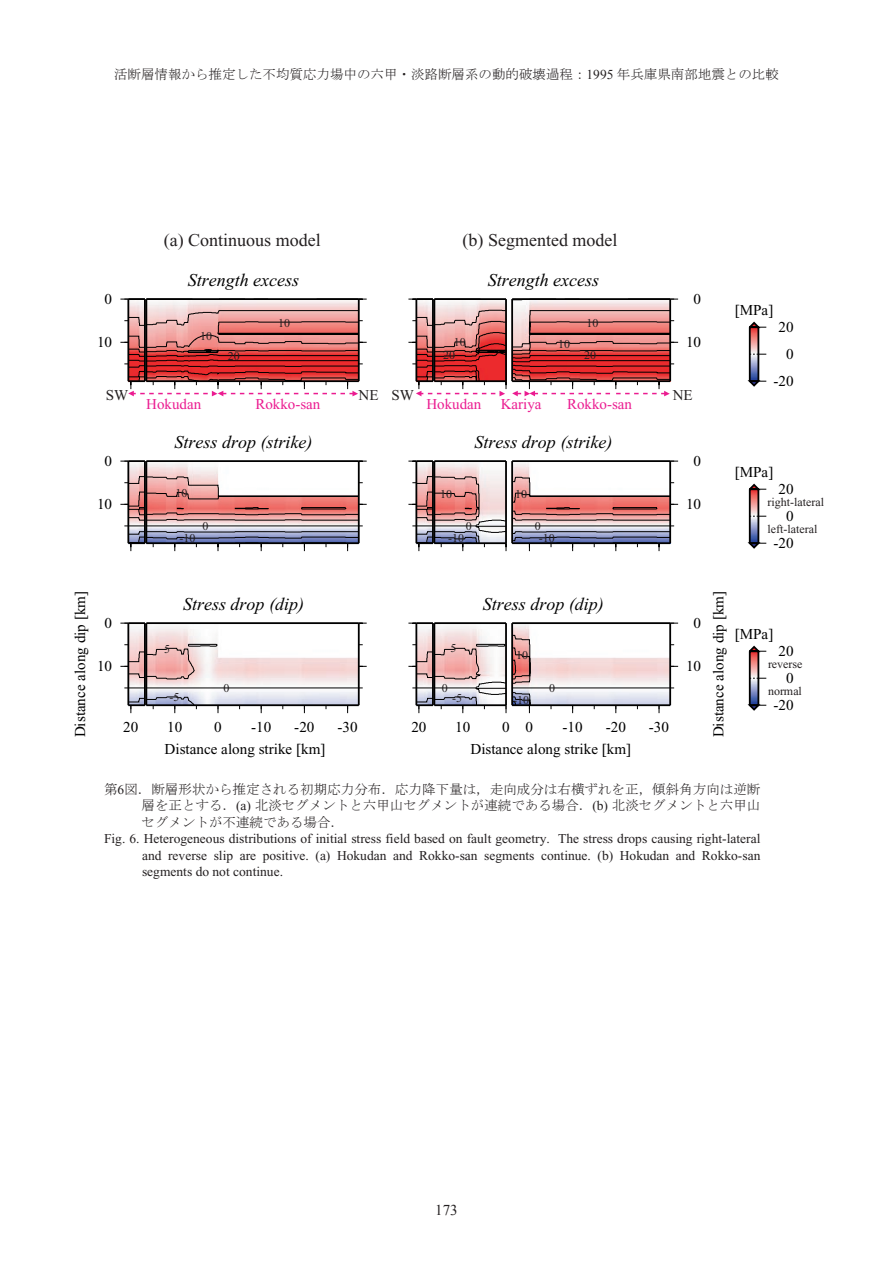
<style>
.page{position:relative;width:893px;height:1263px;background:#fff}
.page>*{position:absolute;margin:0;border:0;box-sizing:border-box;transform-origin:0 0}
.t1{font:italic 18px "Times New Roman";color:#000}
.t2{font:18px "Times New Roman";color:#231f20}
.t3{font:15.15px "Times New Roman";color:#000}
.t4{font:15px "Times New Roman";color:#eb1c91}
.t5{font:15px "Times New Roman";color:#231f20}
.t6{font:13.5px/16.5px "Times New Roman";color:#231f20;text-align:justify}
.t7{font:13.5px/16.5px "MS Mincho";color:#231f20;text-align:justify}
.t8{font:13.5px "MS Mincho";color:#231f20}
.t9{font:12px/26.2px "Times New Roman";color:#231f20}
.s1{font-family:"Times New Roman"}
</style>
<div class="page">
<img style="left:129px;top:462px;width:229px;height:14px">
<hr style="left:127px;top:461px;width:2px;height:82px;background:#000">
<hr style="left:144px;top:461px;width:2px;height:82px;background:#000">
<svg style="left:120px;top:460px;width:25px;height:2px"></svg>
<hr style="left:358px;top:461px;width:2px;height:82px;background:#000">
<svg style="left:120px;top:476px;width:247px;height:75px"></svg>
<hr style="left:145px;top:461px;width:2px;height:82px;background:#000">
<hr style="left:146px;top:460px;width:213px;height:2px;background:#000">
<img style="left:129px;top:624px;width:229px;height:20px">
<hr style="left:127px;top:623px;width:2px;height:82px;background:#000">
<hr style="left:144px;top:623px;width:2px;height:82px;background:#000">
<svg style="left:120px;top:622px;width:25px;height:2px"></svg>
<hr style="left:358px;top:623px;width:2px;height:82px;background:#000">
<svg style="left:120px;top:644px;width:247px;height:69px"></svg>
<hr style="left:145px;top:623px;width:2px;height:82px;background:#000">
<hr style="left:146px;top:622px;width:213px;height:2px;background:#000">
<svg style="left:747px;top:321px;width:19px;height:66px"></svg>
<img style="left:417px;top:462px;width:88px;height:14px">
<hr style="left:415px;top:461px;width:2px;height:82px;background:#000">
<hr style="left:432px;top:461px;width:2px;height:82px;background:#000">
<svg style="left:408px;top:460px;width:25px;height:2px"></svg>
<hr style="left:433px;top:461px;width:2px;height:82px;background:#000">
<hr style="left:505px;top:461px;width:2px;height:82px;background:#000">
<hr style="left:434px;top:460px;width:72px;height:2px;background:#000">
<img style="left:513px;top:462px;width:17px;height:14px">
<hr style="left:669px;top:461px;width:2px;height:82px;background:#000">
<svg style="left:408px;top:476px;width:270px;height:75px"></svg>
<hr style="left:511px;top:461px;width:2px;height:82px;background:#000">
<hr style="left:512px;top:460px;width:158px;height:2px;background:#000">
<svg style="left:747px;top:483px;width:19px;height:66px"></svg>
<img style="left:417px;top:624px;width:87px;height:11px">
<hr style="left:415px;top:623px;width:2px;height:82px;background:#000">
<hr style="left:432px;top:623px;width:2px;height:82px;background:#000">
<svg style="left:408px;top:622px;width:25px;height:2px"></svg>
<hr style="left:433px;top:623px;width:2px;height:82px;background:#000">
<hr style="left:505px;top:623px;width:2px;height:82px;background:#000">
<hr style="left:434px;top:622px;width:72px;height:2px;background:#000">
<img style="left:513px;top:624px;width:17px;height:11px">
<hr style="left:669px;top:623px;width:2px;height:82px;background:#000">
<svg style="left:408px;top:635px;width:270px;height:78px"></svg>
<hr style="left:511px;top:623px;width:2px;height:82px;background:#000">
<hr style="left:512px;top:622px;width:158px;height:2px;background:#000">
<svg style="left:747px;top:645px;width:19px;height:66px"></svg>
<svg style="left:120px;top:298px;width:247px;height:98px"></svg>
<svg style="left:408px;top:298px;width:270px;height:98px"></svg>
<p class="t8" style="left:114px;top:67px;width:666px">活断層情報から推定した不均質応力場中の六甲・淡路断層系の動的破壊過程：<span class="s1">1995</span> 年兵庫県南部地震との比較</p>
<h1 class="t2" style="left:164px;top:230px;width:158px">(a) Continuous model</h1>
<h1 class="t2" style="left:463px;top:230px;width:156px">(b) Segmented model</h1>
<p class="t3" style="left:105px;top:291px;width:9px">0</p>
<p class="t3" style="left:97px;top:334px;width:17px">10</p>
<h1 class="t1" style="left:188px;top:270px;width:113px">Strength excess</h1>
<h1 class="t1" style="left:488px;top:270px;width:113px">Strength excess</h1>
<p class="t9" style="left:200px;top:323px;width:13px">10</p>
<p class="t9" style="left:278px;top:310px;width:13px">10</p>
<p class="t9" style="left:587px;top:310px;width:13px">10</p>
<p class="t9" style="left:454px;top:329px;width:13px">10</p>
<p class="t9" style="left:558px;top:331px;width:13px">10</p>
<p class="t9" style="left:228px;top:343px;width:13px">20</p>
<p class="t9" style="left:443px;top:342px;width:13px">20</p>
<p class="t9" style="left:584px;top:342px;width:13px">20</p>
<p class="t3" style="left:694px;top:291px;width:9px">0</p>
<p class="t3" style="left:686px;top:334px;width:17px">10</p>
<p class="t5" style="left:106px;top:387px;width:24px">SW</p>
<p class="t5" style="left:359px;top:387px;width:57px">NE SW</p>
<p class="t5" style="left:673px;top:387px;width:21px">NE</p>
<p class="t4" style="left:426px;top:396px;width:56px">Hokudan</p>
<p class="t4" style="left:501px;top:396px;width:42px">Kariya</p>
<p class="t4" style="left:567px;top:396px;width:66px">Rokko-san</p>
<p class="t4" style="left:146px;top:396px;width:56px">Hokudan</p>
<p class="t4" style="left:255px;top:396px;width:66px">Rokko-san</p>
<p class="t3" style="left:105px;top:453px;width:9px">0</p>
<p class="t3" style="left:97px;top:496px;width:17px">10</p>
<h1 class="t1" style="left:175px;top:432px;width:139px">Stress drop (strike)</h1>
<h1 class="t1" style="left:474px;top:432px;width:139px">Stress drop (strike)</h1>
<p class="t9" style="left:176px;top:480px;width:13px">10</p>
<p class="t9" style="left:440px;top:481px;width:13px">10</p>
<p class="t9" style="left:515px;top:481px;width:13px">10</p>
<p class="t9" style="left:179px;top:525px;width:17px">-10</p>
<p class="t9" style="left:448px;top:525px;width:17px">-10</p>
<p class="t9" style="left:539px;top:525px;width:17px">-10</p>
<p class="t9" style="left:203px;top:513px;width:7px">0</p>
<p class="t9" style="left:466px;top:513px;width:7px">0</p>
<p class="t9" style="left:535px;top:513px;width:7px">0</p>
<p class="t3" style="left:694px;top:453px;width:9px">0</p>
<p class="t3" style="left:686px;top:496px;width:17px">10</p>
<p class="t3" style="left:735px;top:302px;width:40px">[MPa]</p>
<p class="t3" style="left:778px;top:319px;width:17px">20</p>
<p class="t3" style="left:786px;top:346px;width:9px">0</p>
<p class="t3" style="left:773px;top:373px;width:22px">-20</p>
<p class="t3" style="left:735px;top:464px;width:40px">[MPa]</p>
<p class="t3" style="left:778px;top:481px;width:17px">20</p>
<p class="t9" style="left:767px;top:489px;width:58px">right-lateral</p>
<p class="t9" style="left:767px;top:516px;width:51px">left-lateral</p>
<p class="t3" style="left:786px;top:508px;width:9px">0</p>
<p class="t3" style="left:773px;top:535px;width:22px">-20</p>
<p class="t3" style="left:72px;top:737px;width:148px;rotate:-90deg">Distance along dip [km]</p>
<p class="t3" style="left:105px;top:615px;width:9px">0</p>
<p class="t3" style="left:97px;top:658px;width:17px">10</p>
<h1 class="t1" style="left:183px;top:594px;width:122px">Stress drop (dip)</h1>
<h1 class="t1" style="left:483px;top:594px;width:122px">Stress drop (dip)</h1>
<p class="t9" style="left:164px;top:636px;width:7px">5</p>
<p class="t9" style="left:169px;top:684px;width:11px">-5</p>
<p class="t9" style="left:450px;top:635px;width:7px">5</p>
<p class="t9" style="left:516px;top:642px;width:13px">10</p>
<p class="t9" style="left:513px;top:687px;width:17px">-10</p>
<p class="t9" style="left:224px;top:675px;width:7px">0</p>
<p class="t9" style="left:442px;top:675px;width:7px">0</p>
<p class="t9" style="left:549px;top:675px;width:7px">0</p>
<p class="t9" style="left:452px;top:685px;width:11px">-5</p>
<p class="t3" style="left:123px;top:718px;width:17px">20</p>
<p class="t3" style="left:167px;top:718px;width:17px">10</p>
<p class="t3" style="left:214px;top:718px;width:9px">0</p>
<p class="t3" style="left:251px;top:718px;width:22px">-10</p>
<p class="t3" style="left:294px;top:718px;width:22px">-20</p>
<p class="t3" style="left:338px;top:718px;width:22px">-30</p>
<p class="t3" style="left:165px;top:740px;width:162px">Distance along strike [km]</p>
<p class="t3" style="left:411px;top:718px;width:17px">20</p>
<p class="t3" style="left:455px;top:718px;width:17px">10</p>
<p class="t3" style="left:502px;top:718px;width:9px">0</p>
<p class="t3" style="left:526px;top:718px;width:9px">0</p>
<p class="t3" style="left:563px;top:718px;width:22px">-10</p>
<p class="t3" style="left:606px;top:718px;width:22px">-20</p>
<p class="t3" style="left:649px;top:718px;width:22px">-30</p>
<p class="t3" style="left:470px;top:740px;width:162px">Distance along strike [km]</p>
<p class="t3" style="left:694px;top:615px;width:9px">0</p>
<p class="t3" style="left:686px;top:658px;width:17px">10</p>
<p class="t3" style="left:710px;top:737px;width:148px;rotate:-90deg">Distance along dip [km]</p>
<p class="t3" style="left:735px;top:626px;width:40px">[MPa]</p>
<p class="t3" style="left:778px;top:643px;width:17px">20</p>
<p class="t9" style="left:768px;top:651px;width:36px">reverse normal</p>
<p class="t3" style="left:786px;top:670px;width:9px">0</p>
<p class="t3" style="left:773px;top:697px;width:22px">-20</p>
<p class="t7" style="left:142px;top:780px;width:620px;text-indent:-37px">第<span class="s1">6</span>図．断層形状から推定される初期応力分布．応力降下量は，走向成分は右横ずれを正，傾斜角方向は逆断層を正とする．<span class="s1">(a)</span> 北淡セグメントと六甲山セグメントが連続である場合．<span class="s1">(b)</span> 北淡セグメントと六甲山セグメントが不連続である場合．</p>
<p class="t6" style="left:142px;top:830px;width:620px;text-indent:-38px">Fig. 6. Heterogeneous distributions of initial stress field based on fault geometry. The stress drops causing right-lateral and reverse slip are positive. (a) Hokudan and Rokko-san segments continue. (b) Hokudan and Rokko-san segments do not continue.</p>
<p class="t5" style="left:435px;top:1200px;width:24px">173</p>
</div>
